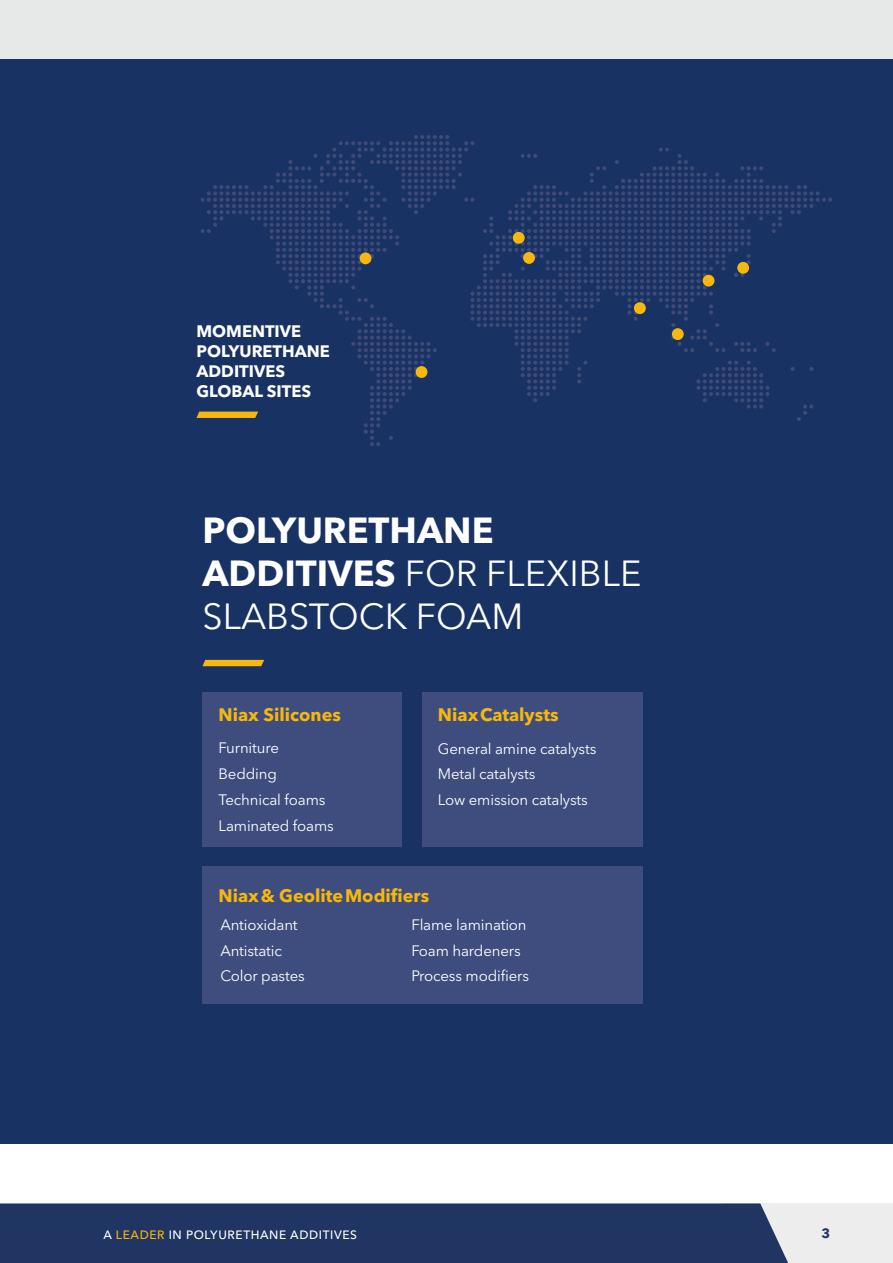
<style>
.page{position:relative;width:893px;height:1263px;background:#fff}
.page>*{position:absolute;margin:0;border:0;box-sizing:border-box;transform-origin:0 0}
.t1{font:36px/43.2px "Avenir Next LT Pro";color:#fff}
.t2{font:700 18px "Avenir Next LT Pro";color:#f7b70c}
.t3{font:700 16.5px/19.8px "Avenir Next LT Pro";color:#fff}
.t4{font:15px/25.8px "Avenir Next LT Pro";letter-spacing:-.01em;color:#fff}
.t5{font:700 13.5px "Avenir Next LT Pro";color:#213562}
.t6{font:500 12px "Avenir Next LT Pro";letter-spacing:.05em;color:#fff}
.s1{font-weight:700}
.s2{color:#f7b70c}
</style>
<div class="page">
<div style="left:0;top:0;width:893px;height:488px;background:#e7e8e8"></div>
<div style="left:0;top:60px;width:893px;height:1084px;background:#183264"></div>
<div style="left:202px;top:692px;width:199px;height:154px;background:#3e4d7d"></div>
<div style="left:423px;top:692px;width:220px;height:154px;background:#3e4d7d"></div>
<div style="left:202px;top:866px;width:441px;height:137px;background:#3e4d7d"></div>
<div style="left:722px;top:1203px;width:171px;height:60px;background:#ededed"></div>
<div style="left:0;top:1203px;width:788px;height:60px;background:#213562"></div>
<svg style="left:202px;top:660px;width:62px;height:6px"></svg>
<svg style="left:196px;top:135px;width:636px;height:311px"></svg>
<p class="t3" style="left:196px;top:321px;width:135px">MOMENTIVE<br>POLYURETHANE<br>ADDITIVES<br>GLOBAL SITES</p>
<h1 class="t1" style="left:202px;top:509px;width:441px"><span class="s1">POLYURETHANE<br>ADDITIVES</span> FOR FLEXIBLE<br>SLABSTOCK FOAM</h1>
<p class="t2" style="left:219px;top:703px;width:124px">Niax Silicones</p>
<p class="t4" style="left:219px;top:735px;width:117px">Furniture<br>Bedding<br>Technical foams<br>Laminated foams</p>
<p class="t2" style="left:438px;top:704px;width:122px">NiaxCatalysts</p>
<p class="t4" style="left:438px;top:735px;width:160px">General amine catalysts<br>Metal catalysts<br>Low emission catalysts</p>
<p class="t2" style="left:219px;top:885px;width:212px">Niax&amp; GeoliteModifiers</p>
<p class="t4" style="left:220px;top:912px;width:86px">Antioxidant<br>Antistatic<br>Color pastes</p>
<p class="t4" style="left:411px;top:912px;width:119px">Flame lamination<br>Foam hardeners<br>Process modifiers</p>
<p class="t6" style="left:103px;top:1228px;width:255px">A <span class="s2">LEADER</span> IN POLYURETHANE ADDITIVES</p>
<p class="t5" style="left:821px;top:1225px;width:10px">3</p>
</div>
